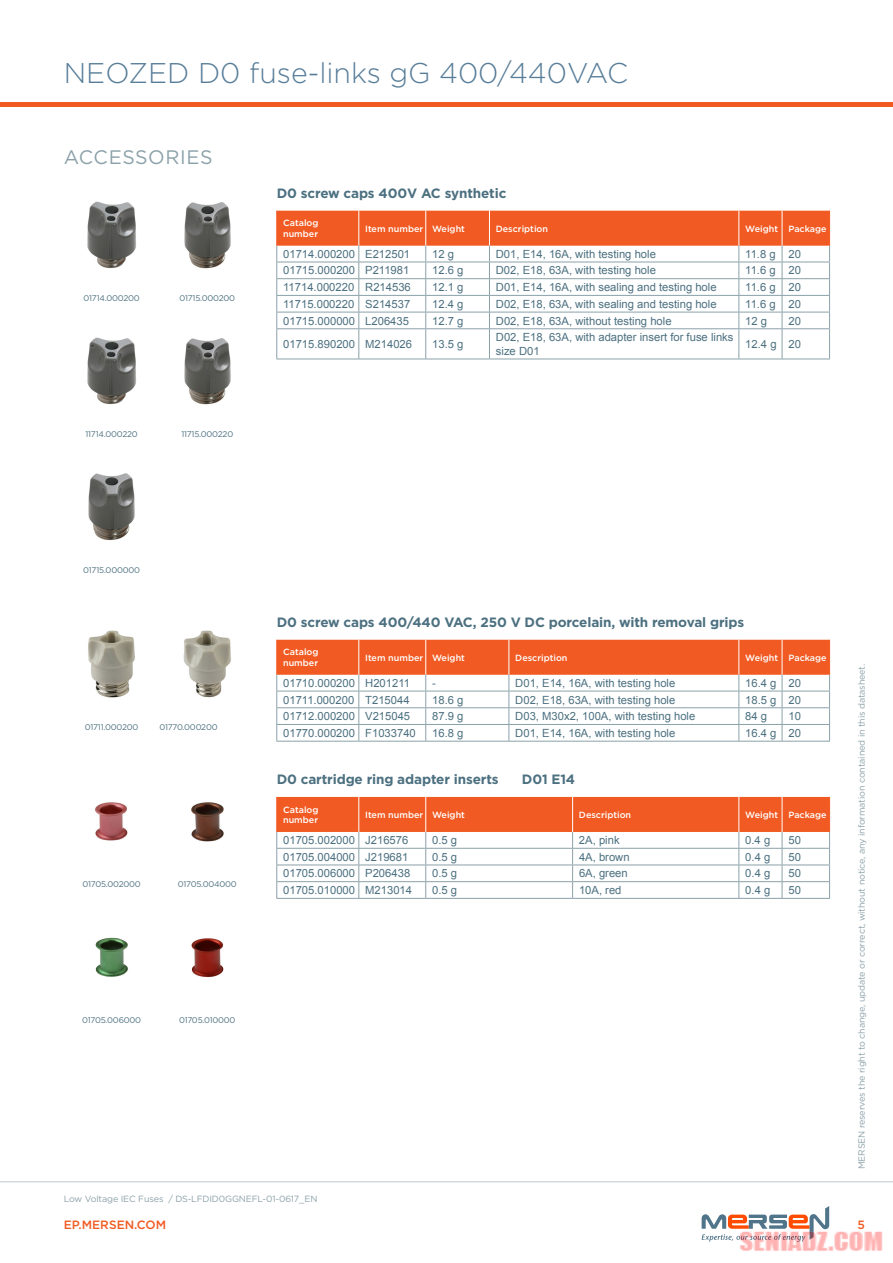
<style>
.page{position:relative;width:893px;height:1263px;background:#fff}
.page>*{position:absolute;margin:0;border:0;box-sizing:border-box;transform-origin:0 0}
.t1{font:300 28.5px "Gotham";color:#587d98}
.t2{font:19.5px "Gotham";letter-spacing:.03em;color:#8ba1a9}
.t3{font:700 13.5px "Gotham";letter-spacing:-.01em;color:#4c7080}
.t4{font:500 12px "Gotham";color:#f15a22}
.t5{font:11.25px/13.5px "Arial";color:#4c7080}
.t6{font:500 9px/10.8px "Gotham";color:#fff}
.t7{font:9px "Gotham";letter-spacing:-.015em;color:#8ba1a9}
.t8{font:8.25px "Gotham";letter-spacing:-.025em;color:#4c7080}
</style>
<div class="page">
<hr style="left:0;top:102px;width:893px;height:4px;background:#f15a22">
<hr style="left:0;top:1181px;width:893px;height:1px;background:#bec8cd">
<img style="left:0;top:201px;width:892px;height:1050px">
<h1 class="t1" style="left:64px;top:55px;width:566px">NEOZED D0 fuse-links gG 400/440VAC</h1>
<h2 class="t2" style="left:64px;top:145px;width:150px">ACCESSORIES</h2>
<p class="t8" style="left:83px;top:293px;width:58px">01714.000200</p>
<p class="t8" style="left:179px;top:293px;width:57px">01715.000200</p>
<p class="t8" style="left:85px;top:428px;width:54px">11714.000220</p>
<p class="t8" style="left:181px;top:428px;width:53px">11715.000220</p>
<p class="t3" style="left:277px;top:184px;width:231px">D0 screw caps 400V AC synthetic</p>
<p class="t6" style="left:283px;top:218px;width:37px">Catalog number</p>
<p class="t6" style="left:365px;top:223px;width:101px">Item number Weight</p>
<p class="t6" style="left:496px;top:223px;width:54px">Description</p>
<p class="t6" style="left:745px;top:223px;width:83px">Weight Package</p>
<p class="t5" style="left:283px;top:247px;width:129px">01714.000200 E212501</p>
<p class="t5" style="left:432px;top:247px;width:23px">12 g</p>
<p class="t5" style="left:496px;top:247px;width:162px">D01, E14, 16A, with testing hole</p>
<p class="t5" style="left:745px;top:247px;width:57px">11.8 g 20</p>
<p class="t5" style="left:283px;top:264px;width:128px">01715.000200 P211981</p>
<p class="t5" style="left:432px;top:264px;width:33px">12.6 g</p>
<p class="t5" style="left:496px;top:264px;width:162px">D02, E18, 63A, with testing hole</p>
<p class="t5" style="left:745px;top:264px;width:57px">11.6 g 20</p>
<p class="t5" style="left:283px;top:281px;width:129px">11714.000220 R214536</p>
<p class="t5" style="left:432px;top:281px;width:33px">12.1 g</p>
<p class="t5" style="left:496px;top:281px;width:222px">D01, E14, 16A, with sealing and testing hole</p>
<p class="t5" style="left:745px;top:281px;width:57px">11.6 g 20</p>
<p class="t5" style="left:283px;top:297px;width:129px">11715.000220 S214537</p>
<p class="t5" style="left:432px;top:297px;width:33px">12.4 g</p>
<p class="t5" style="left:496px;top:297px;width:222px">D02, E18, 63A, with sealing and testing hole</p>
<p class="t5" style="left:745px;top:297px;width:57px">11.6 g 20</p>
<p class="t5" style="left:283px;top:314px;width:127px">01715.000000 L206435</p>
<p class="t5" style="left:432px;top:314px;width:33px">12.7 g</p>
<p class="t5" style="left:496px;top:314px;width:177px">D02, E18, 63A, without testing hole</p>
<p class="t5" style="left:745px;top:314px;width:23px">12 g</p>
<p class="t5" style="left:788px;top:314px;width:14px">20</p>
<p class="t5" style="left:283px;top:337px;width:130px">01715.890200 M214026</p>
<p class="t5" style="left:432px;top:337px;width:33px">13.5 g</p>
<p class="t5" style="left:496px;top:331px;width:239px">D02, E18, 63A, with adapter insert for fuse links size D01</p>
<p class="t5" style="left:745px;top:337px;width:57px">12.4 g 20</p>
<p class="t8" style="left:83px;top:564px;width:58px">01715.000000</p>
<p class="t8" style="left:85px;top:722px;width:55px">01711.000200</p>
<p class="t8" style="left:159px;top:722px;width:60px">01770.000200</p>
<p class="t8" style="left:82px;top:879px;width:60px">01705.002000</p>
<p class="t8" style="left:178px;top:879px;width:61px">01705.004000</p>
<p class="t8" style="left:82px;top:1015px;width:60px">01705.006000</p>
<p class="t8" style="left:179px;top:1015px;width:58px">01705.010000</p>
<p class="t3" style="left:277px;top:613px;width:469px">D0 screw caps 400/440 VAC, 250 V DC porcelain, with removal grips</p>
<p class="t6" style="left:283px;top:647px;width:37px">Catalog number</p>
<p class="t6" style="left:365px;top:652px;width:101px">Item number Weight</p>
<p class="t6" style="left:515px;top:652px;width:54px">Description</p>
<p class="t6" style="left:745px;top:652px;width:83px">Weight Package</p>
<p class="t5" style="left:283px;top:676px;width:128px">01710.000200 H201211</p>
<p class="t5" style="left:432px;top:676px;width:5px">-</p>
<p class="t5" style="left:515px;top:676px;width:162px">D01, E14, 16A, with testing hole</p>
<p class="t5" style="left:745px;top:676px;width:57px">16.4 g 20</p>
<p class="t5" style="left:283px;top:693px;width:128px">01711.000200 T215044</p>
<p class="t5" style="left:432px;top:693px;width:33px">18.6 g</p>
<p class="t5" style="left:515px;top:693px;width:162px">D02, E18, 63A, with testing hole</p>
<p class="t5" style="left:745px;top:693px;width:57px">18.5 g 20</p>
<p class="t5" style="left:283px;top:710px;width:129px">01712.000200 V215045</p>
<p class="t5" style="left:432px;top:710px;width:33px">87.9 g</p>
<p class="t5" style="left:515px;top:710px;width:182px">D03, M30x2, 100A, with testing hole</p>
<p class="t5" style="left:745px;top:710px;width:23px">84 g</p>
<p class="t5" style="left:788px;top:710px;width:14px">10</p>
<p class="t5" style="left:283px;top:726px;width:134px">01770.000200 F1033740</p>
<p class="t5" style="left:432px;top:726px;width:33px">16.8 g</p>
<p class="t5" style="left:515px;top:726px;width:162px">D01, E14, 16A, with testing hole</p>
<p class="t5" style="left:745px;top:726px;width:57px">16.4 g 20</p>
<p class="t3" style="left:277px;top:770px;width:223px">D0 cartridge ring adapter inserts</p>
<p class="t3" style="left:522px;top:770px;width:55px">D01 E14</p>
<p class="t6" style="left:283px;top:804px;width:37px">Catalog number</p>
<p class="t6" style="left:365px;top:809px;width:101px">Item number Weight</p>
<p class="t6" style="left:579px;top:809px;width:54px">Description</p>
<p class="t6" style="left:745px;top:809px;width:83px">Weight Package</p>
<p class="t5" style="left:283px;top:833px;width:127px">01705.002000 J216576</p>
<p class="t5" style="left:432px;top:833px;width:27px">0.5 g</p>
<p class="t5" style="left:579px;top:833px;width:42px">2A, pink</p>
<p class="t5" style="left:745px;top:833px;width:27px">0.4 g</p>
<p class="t5" style="left:788px;top:833px;width:14px">50</p>
<p class="t5" style="left:283px;top:850px;width:127px">01705.004000 J219681</p>
<p class="t5" style="left:432px;top:850px;width:27px">0.5 g</p>
<p class="t5" style="left:579px;top:850px;width:52px">4A, brown</p>
<p class="t5" style="left:745px;top:850px;width:27px">0.4 g</p>
<p class="t5" style="left:788px;top:850px;width:14px">50</p>
<p class="t5" style="left:283px;top:867px;width:129px">01705.006000 P206438</p>
<p class="t5" style="left:432px;top:867px;width:27px">0.5 g</p>
<p class="t5" style="left:579px;top:867px;width:50px">6A, green</p>
<p class="t5" style="left:745px;top:867px;width:27px">0.4 g</p>
<p class="t5" style="left:788px;top:867px;width:14px">50</p>
<p class="t5" style="left:283px;top:883px;width:130px">01705.010000 M213014</p>
<p class="t5" style="left:432px;top:883px;width:27px">0.5 g</p>
<p class="t5" style="left:579px;top:883px;width:44px">10A, red</p>
<p class="t5" style="left:745px;top:883px;width:27px">0.4 g</p>
<p class="t5" style="left:788px;top:883px;width:14px">50</p>
<p class="t7" style="left:856px;top:1169px;width:507px;rotate:-90deg">MERSEN reserves the right to change, update or correct, without notice, any information contained in this datasheet.</p>
<p class="t7" style="left:64px;top:1193px;width:255px">Low Voltage IEC Fuses / DS-LFDID0GGNEFL-01-0617_EN</p>
<p class="t4" style="left:64px;top:1217px;width:104px">EP.MERSEN.COM</p>
<p class="t4" style="left:857px;top:1217px;width:9px">5</p>
</div>
